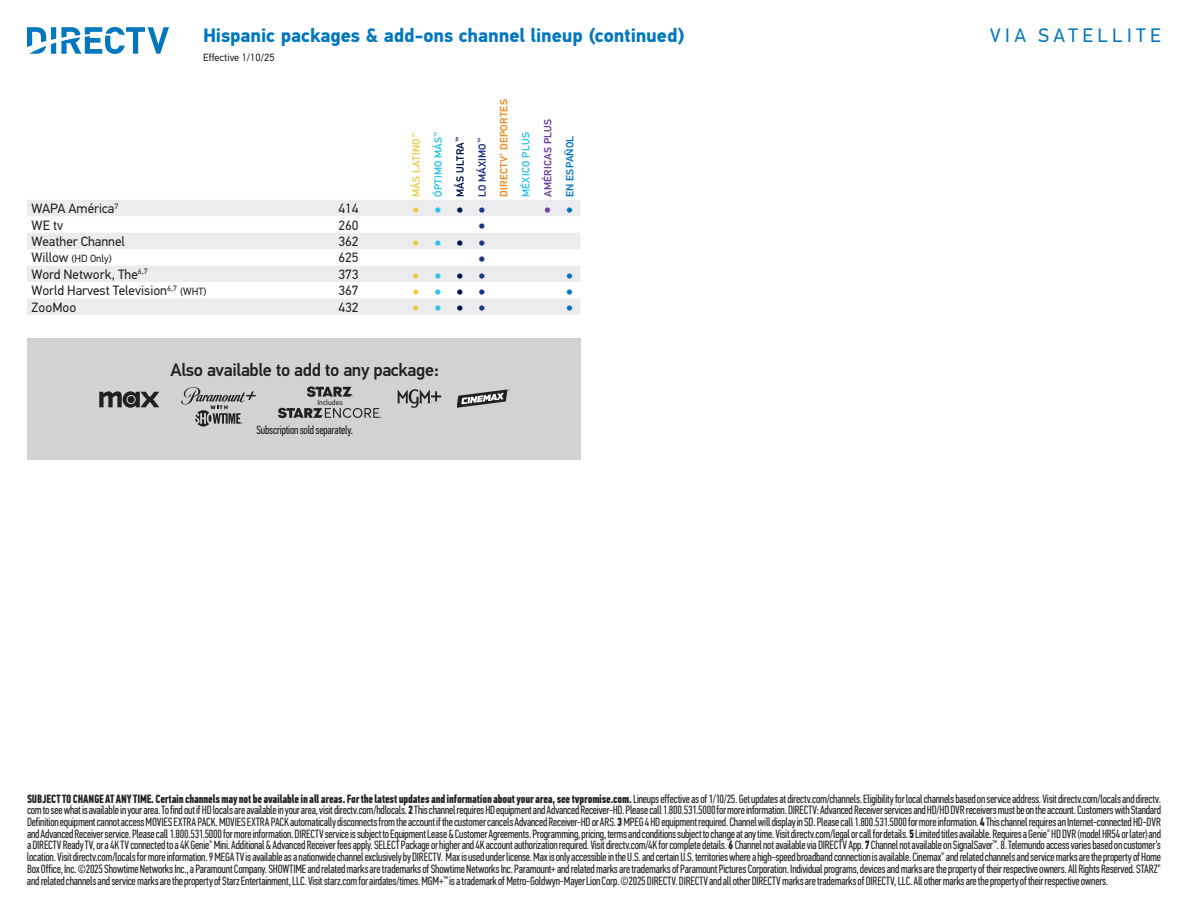
<style>
.page{position:relative;width:1188px;height:918px;background:#fff}
.page>*{position:absolute;margin:0;border:0;box-sizing:border-box;transform-origin:0 0}
.t1{font:700 19.5px "PFDIN Text Pro";letter-spacing:-.005em;color:#0077bf}
.t2{font:19.5px "PFDIN Text Pro";letter-spacing:.23em;color:#0077bf}
.t3{font:500 18px "PFDIN Text Pro";letter-spacing:-.02em;color:#231f20}
.t4{font:500 18px "PFDIN Text Pro";color:#eacc4a}
.t5{font:500 18px "PFDIN Text Pro";color:#0077bf}
.t6{font:500 18px "PFDIN Text Pro";color:#69439a}
.t7{font:500 18px "PFDIN Text Pro";color:#1a3588}
.t8{font:13.5px "PFDIN Text Pro";color:#231f20}
.t9{font:12px/11.7px "PFDIN Text Comp Pro";letter-spacing:-.02em;color:#231f20;text-align:justify}
.t10{font:500 10.5px/21.9px "PFDIN Text Pro";letter-spacing:.02em;color:#32c3e8}
.t11{font:10.5px "PFDIN Text Pro";color:#231f20}
.t12{font:500 10.5px "PFDIN Text Pro";letter-spacing:.02em;color:#69439a}
.t13{font:500 10.5px "PFDIN Text Pro";letter-spacing:.02em;color:#0077bf}
.t14{font:7.5px "PFDIN Text Pro";color:#231f20}
.s1{color:#eacc4a}
.s2{color:#00144c}
.s3{color:#1a3588}
.s4{color:#ec8922}
.s5{color:#32c3e8}
.s6{color:#0077bf}
.s7{font-size:13.5px}
.s8{font-size:10.5px}
.s9{font-weight:700}
</style>
<div class="page">
<svg style="left:27px;top:27px;width:142px;height:27px"></svg>
<svg style="left:27px;top:200px;width:553px;height:115px;fill:#ececee"></svg>
<div style="left:27px;top:338px;width:553px;height:122px;background:#d1d2d4"></div>
<svg style="left:99px;top:391px;width:60px;height:17px"></svg>
<svg style="left:457px;top:389px;width:53px;height:19px"></svg>
<svg style="left:181px;top:387px;width:75px;height:39px;background:#acacad"></svg>
<svg style="left:397px;top:389px;width:44px;height:19px"></svg>
<svg style="left:307px;top:386px;width:46px;height:11px"></svg>
<svg style="left:278px;top:408px;width:104px;height:10px"></svg>
<h1 class="t1" style="left:203px;top:23px;width:483px">Hispanic packages &amp; add-ons channel lineup (continued)</h1>
<h1 class="t2" style="left:990px;top:23px;width:172px">VIA SATELLITE</h1>
<p class="t11" style="left:203px;top:51px;width:73px">Effective 1/10/25</p>
<p class="t10" style="left:406px;top:197px;width:99px;rotate:-90deg"><span class="s1">MÁS LATINO</span><sup>™<br></sup>ÓPTIMO MÁS<sup>™<br></sup><span class="s2">MÁS ULTRA</span><sup>™<br></sup><span class="s3">LO MÁXIMO</span><sup>™<br></sup><span class="s4">DIRECTV</span><sup>®</sup> <span class="s4">DEPORTES<br></span>MÉXICO PLUS</p>
<p class="t12" style="left:542px;top:197px;width:80px;rotate:-90deg">AMÉRICAS PLUS</p>
<p class="t13" style="left:564px;top:197px;width:63px;rotate:-90deg">EN ESPAÑOL</p>
<p class="t8" style="left:32px;top:200px;width:88px">WAPA América<sup>7</sup></p>
<p class="t8" style="left:338px;top:200px;width:22px">414</p>
<h2 class="t4" style="left:412px;top:198px;width:75px">•<span class="s5">•</span><span class="s2">•</span><span class="s3">•</span></h2>
<h2 class="t6" style="left:544px;top:198px;width:31px">• <span class="s6">•</span></h2>
<p class="t8" style="left:32px;top:217px;width:33px">WE tv</p>
<p class="t8" style="left:338px;top:217px;width:22px">260</p>
<h2 class="t7" style="left:478px;top:214px;width:9px">•</h2>
<p class="t8" style="left:32px;top:233px;width:95px">Weather Channel</p>
<p class="t8" style="left:338px;top:233px;width:22px">362</p>
<h2 class="t4" style="left:412px;top:231px;width:75px">•<span class="s5">•</span><span class="s2">•</span><span class="s3">•</span></h2>
<p class="t11" style="left:32px;top:253px;width:82px"><span class="s7">Willow</span> (HD Only)</p>
<p class="t8" style="left:338px;top:250px;width:22px">625</p>
<h2 class="t7" style="left:478px;top:247px;width:9px">•</h2>
<p class="t8" style="left:32px;top:266px;width:118px">Word Network, The<sup>6,7</sup></p>
<p class="t8" style="left:338px;top:266px;width:22px">373</p>
<h2 class="t4" style="left:412px;top:264px;width:75px">•<span class="s5">•</span><span class="s2">•</span><span class="s3">•</span></h2>
<h2 class="t5" style="left:566px;top:264px;width:9px">•</h2>
<p class="t8" style="left:32px;top:283px;width:176px">World Harvest Television<sup>6,7</sup> <span class="s8">(WHT)</span></p>
<p class="t8" style="left:338px;top:283px;width:22px">367</p>
<h2 class="t4" style="left:412px;top:280px;width:75px">•<span class="s5">•</span><span class="s2">•</span><span class="s3">•</span></h2>
<h2 class="t5" style="left:566px;top:280px;width:9px">•</h2>
<p class="t8" style="left:32px;top:299px;width:46px">ZooMoo</p>
<p class="t8" style="left:338px;top:299px;width:22px">432</p>
<h2 class="t4" style="left:412px;top:296px;width:75px">•<span class="s5">•</span><span class="s2">•</span><span class="s3">•</span></h2>
<h2 class="t5" style="left:566px;top:296px;width:9px">•</h2>
<h2 class="t3" style="left:171px;top:359px;width:270px">Also available to add to any package:</h2>
<p class="t14" style="left:317px;top:398px;width:27px">Includes</p>
<p class="t9" style="left:256px;top:424px;width:98px">Subscription sold separately.</p>
<p class="t9" style="left:27px;top:793px;width:1136px"><span class="s9">SUBJECT TO CHANGE AT ANY TIME. Certain channels may not be available in all areas. For the latest updates and information about your area, see tvpromise.com.</span> Lineups effective as of 1/10/25. Get updates at directv.com/channels. Eligibility for local channels based on service address. Visit directv.com/locals and directv. com to see what is available in your area. To find out if HD locals are available in your area, visit directv.com/hdlocals. <span class="s9">2</span> This channel requires HD equipment and Advanced Receiver-HD. Please call 1.800.531.5000 for more information. DIRECTV: Advanced Receiver services and HD/HD DVR receivers must be on the account. Customers with Standard Definition equipment cannot access MOVIES EXTRA PACK. MOVIES EXTRA PACK automatically disconnects from the account if the customer cancels Advanced Receiver-HD or ARS. <span class="s9">3</span> MPEG 4 HD equipment required. Channel will display in SD. Please call 1.800.531.5000 for more information. <span class="s9">4</span> This channel requires an Internet-connected HD-DVR and Advanced Receiver service. Please call 1.800.531.5000 for more information. DIRECTV service is subject to Equipment Lease &amp; Customer Agreements. Programming, pricing, terms and conditions subject to change at any time. Visit directv.com/legal or call for details. <span class="s9">5</span> Limited titles available. Requires a Genie<sup>®</sup> HD DVR (model HR54 or later) and a DIRECTV Ready TV, or a 4K TV connected to a 4K Genie<sup>®</sup> Mini. Additional &amp; Advanced Receiver fees apply. SELECT Package or higher and 4K account authorization required. Visit directv.com/4K for complete details. <span class="s9">6</span> Channel not available via DIRECTV App. <span class="s9">7</span> Channel not available on SignalSaver<sup>™</sup>. 8. Telemundo access varies based on customer’s location. Visit directv.com/locals for more information. 9 MEGA TV is available as a nationwide channel exclusively by DIRECTV. Max is used under license. Max is only accessible in the U.S. and certain U.S. territories where a high-speed broadband connection is available. Cinemax<sup>®</sup> and related channels and service marks are the property of Home Box Office, Inc. ©2025 Showtime Networks Inc., a Paramount Company. SHOWTIME and related marks are trademarks of Showtime Networks Inc. Paramount+ and related marks are trademarks of Paramount Pictures Corporation. Individual programs, devices and marks are the property of their respective owners. All Rights Reserved. STARZ<sup>® </sup>and related channels and service marks are the property of Starz Entertainment, LLC. Visit starz.com for airdates/times. MGM+<sup>™</sup> is a trademark of Metro-Goldwyn-Mayer Lion Corp. ©2025 DIRECTV. DIRECTV and all other DIRECTV marks are trademarks of DIRECTV, LLC. All other marks are the property of their respective owners.</p>
</div>
